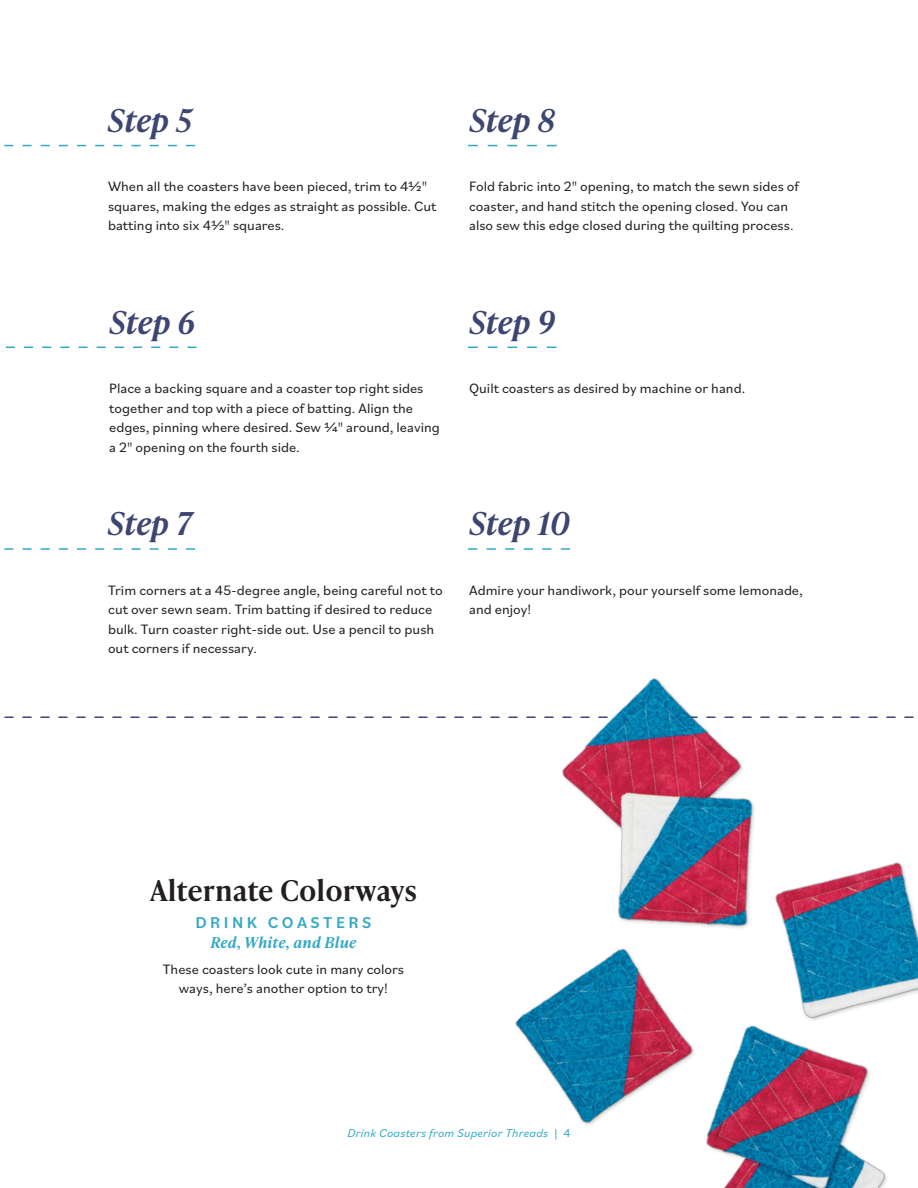
<style>
.page{position:relative;width:918px;height:1188px;background:#fff}
.page>*{position:absolute;margin:0;border:0;box-sizing:border-box;transform-origin:0 0}
.t1{font:italic 600 31.5px "Ivy Presto Text";letter-spacing:-.015em;color:#3d4571}
.t2{font:600 28.5px "Ivy Presto Text";color:#231f20}
.t3{font:500 16.5px "Bilo";letter-spacing:.21em;color:#34a8c6}
.t4{font:italic 600 15px "Ivy Presto Text";letter-spacing:.01em;color:#34a8c6}
.t5{font:14.25px/19.5px "Bilo";color:#231f20}
.t6{font:italic 12px "Bilo";letter-spacing:.02em;color:#34a8c6}
.s1{font-style:normal}
</style>
<div class="page">
<svg style="left:4px;top:145px;width:191px;height:1px"></svg>
<svg style="left:5px;top:347px;width:192px;height:1px"></svg>
<svg style="left:4px;top:548px;width:191px;height:2px"></svg>
<svg style="left:468px;top:145px;width:89px;height:1px"></svg>
<svg style="left:468px;top:347px;width:89px;height:1px"></svg>
<svg style="left:4px;top:716px;width:406px;height:2px"></svg>
<img style="left:418px;top:678px;width:500px;height:510px">
<svg style="left:468px;top:548px;width:102px;height:2px"></svg>
<p class="t1" style="left:108px;top:97px;width:86px">Step 5</p>
<p class="t5" style="left:108px;top:176px;width:330px">When all the coasters have been pieced, trim to 41/2" squares, making the edges as straight as possible. Cut batting into six 41/2" squares.</p>
<p class="t1" style="left:469px;top:97px;width:88px">Step 8</p>
<p class="t5" style="left:469px;top:176px;width:331px">Fold fabric into 2" opening, to match the sewn sides of coaster, and hand stitch the opening closed. You can also sew this edge closed during the quilting process.</p>
<p class="t1" style="left:109px;top:299px;width:88px">Step 6</p>
<p class="t5" style="left:109px;top:378px;width:332px">Place a backing square and a coaster top right sides together and top with a piece of batting. Align the edges, pinning where desired. Sew 1/4" around, leaving a 2" opening on the fourth side.</p>
<p class="t1" style="left:108px;top:501px;width:86px">Step 7</p>
<p class="t5" style="left:108px;top:580px;width:336px">Trim corners at a 45-degree angle, being careful not to cut over sewn seam. Trim batting if desired to reduce bulk. Turn coaster right-side out. Use a pencil to push out corners if necessary.</p>
<p class="t1" style="left:469px;top:299px;width:88px">Step 9</p>
<p class="t5" style="left:469px;top:378px;width:278px">Quilt coasters as desired by machine or hand.</p>
<p class="t1" style="left:469px;top:501px;width:102px">Step 10</p>
<p class="t5" style="left:469px;top:580px;width:335px">Admire your handiwork, pour yourself some lemonade, and enjoy!</p>
<p class="t2" style="left:150px;top:870px;width:269px">Alternate Colorways</p>
<p class="t3" style="left:195px;top:911px;width:178px">DRINK COASTERS</p>
<p class="t4" style="left:210px;top:931px;width:148px">Red, White, and Blue</p>
<p class="t5" style="left:163px;top:959px;width:243px;text-align:center">These coasters look cute in many colors ways, here’s another option to try!</p>
<p class="t6" style="left:347px;top:1125px;width:225px">Drink Coasters from Superior Threads <span class="s1">| 4</span></p>
</div>
